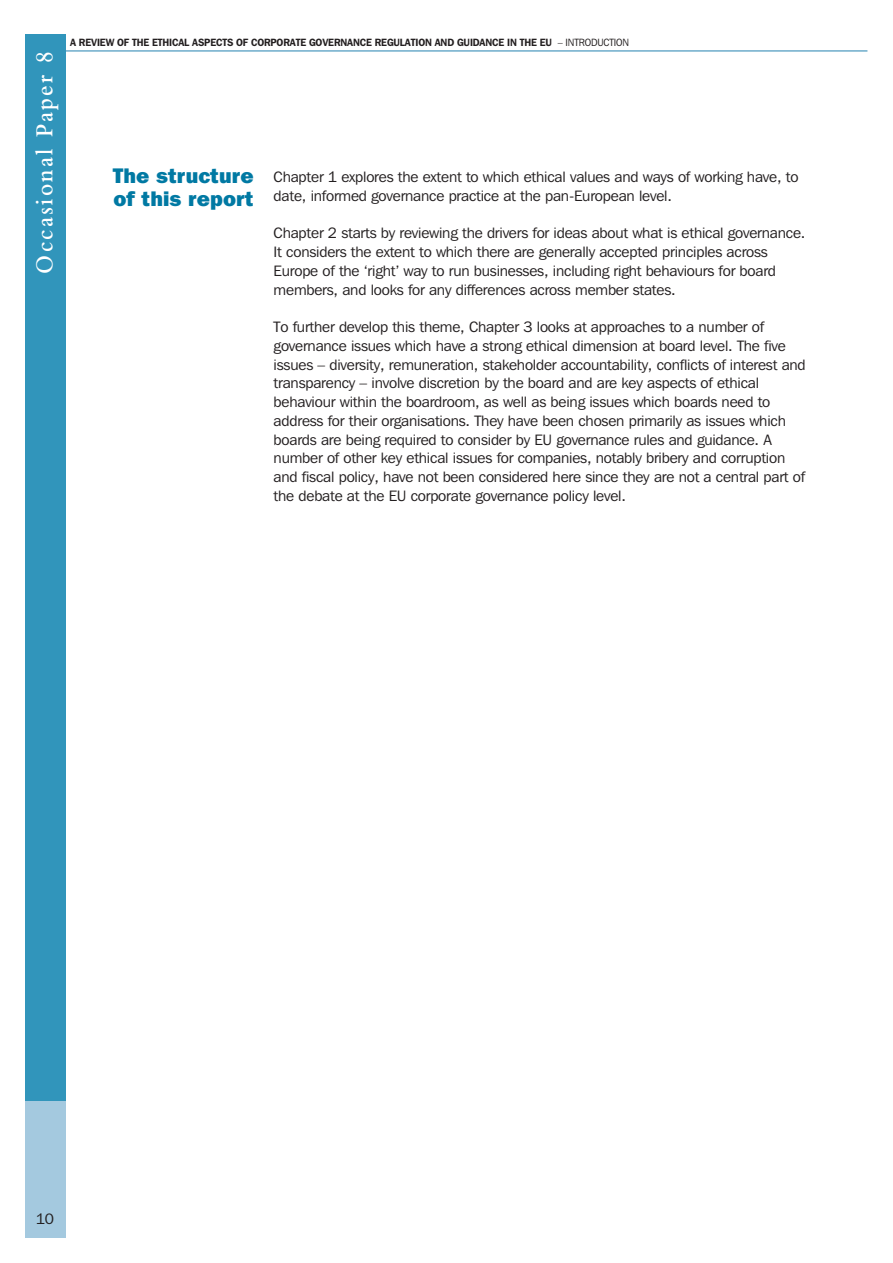
<style>
.page{position:relative;width:893px;height:1263px;background:#fff}
.page>*{position:absolute;margin:0;border:0;box-sizing:border-box;transform-origin:0 0}
.t1{font:600 25.5px "Bembo";letter-spacing:.1em;color:#fff;scale:.89 1}
.t2{font:800 21px/22.5px "Franklin Gothic IT Cby BT";color:#0079a3}
.t3{font:15px/18.8px "Franklin Gothic IT Cby BT";letter-spacing:-.01em;color:#231f20}
.t4{font:600 10.5px "Franklin Gothic IT Cby BT";letter-spacing:-.015em;color:#231f20;scale:.95 1}
.s1{font-weight:400}
</style>
<div class="page">
<hr style="left:60px;top:50px;width:807px;height:2px;background:#6daccb">
<div style="left:26px;top:34px;width:40px;height:1203px;background:#3195bb"></div>
<div style="left:26px;top:1101px;width:40px;height:136px;background:#a4c9df"></div>
<h1 class="t1" style="left:35px;top:274px;width:252px;rotate:-90deg">Occasional Paper 8</h1>
<p class="t4" style="left:70px;top:39px;width:590px">A REVIEW OF THE ETHICAL ASPECTS OF CORPORATE GOVERNANCE REGULATION AND GUIDANCE IN THE EU <span class="s1">– INTRODUCTION</span></p>
<h2 class="t2" style="left:113px;top:166px;width:142px">The structure of this report</h2>
<p class="t3" style="left:274px;top:169px;width:526px">Chapter 1 explores the extent to which ethical values and ways of working have, to date, informed governance practice at the pan-European level.</p>
<p class="t3" style="left:274px;top:225px;width:533px">Chapter 2 starts by reviewing the drivers for ideas about what is ethical governance.<br>It considers the extent to which there are generally accepted principles across Europe of the ‘right’ way to run businesses, including right behaviours for board members, and looks for any differences across member states.</p>
<p class="t3" style="left:274px;top:319px;width:534px">To further develop this theme, Chapter 3 looks at approaches to a number of governance issues which have a strong ethical dimension at board level. The five issues – diversity, remuneration, stakeholder accountability, conflicts of interest and transparency – involve discretion by the board and are key aspects of ethical behaviour within the boardroom, as well as being issues which boards need to address for their organisations. They have been chosen primarily as issues which boards are being required to consider by EU governance rules and guidance. A number of other key ethical issues for companies, notably bribery and corruption and fiscal policy, have not been considered here since they are not a central part of the debate at the EU corporate governance policy level.</p>
<p class="t3" style="left:36px;top:1210px;width:20px">10</p>
</div>
